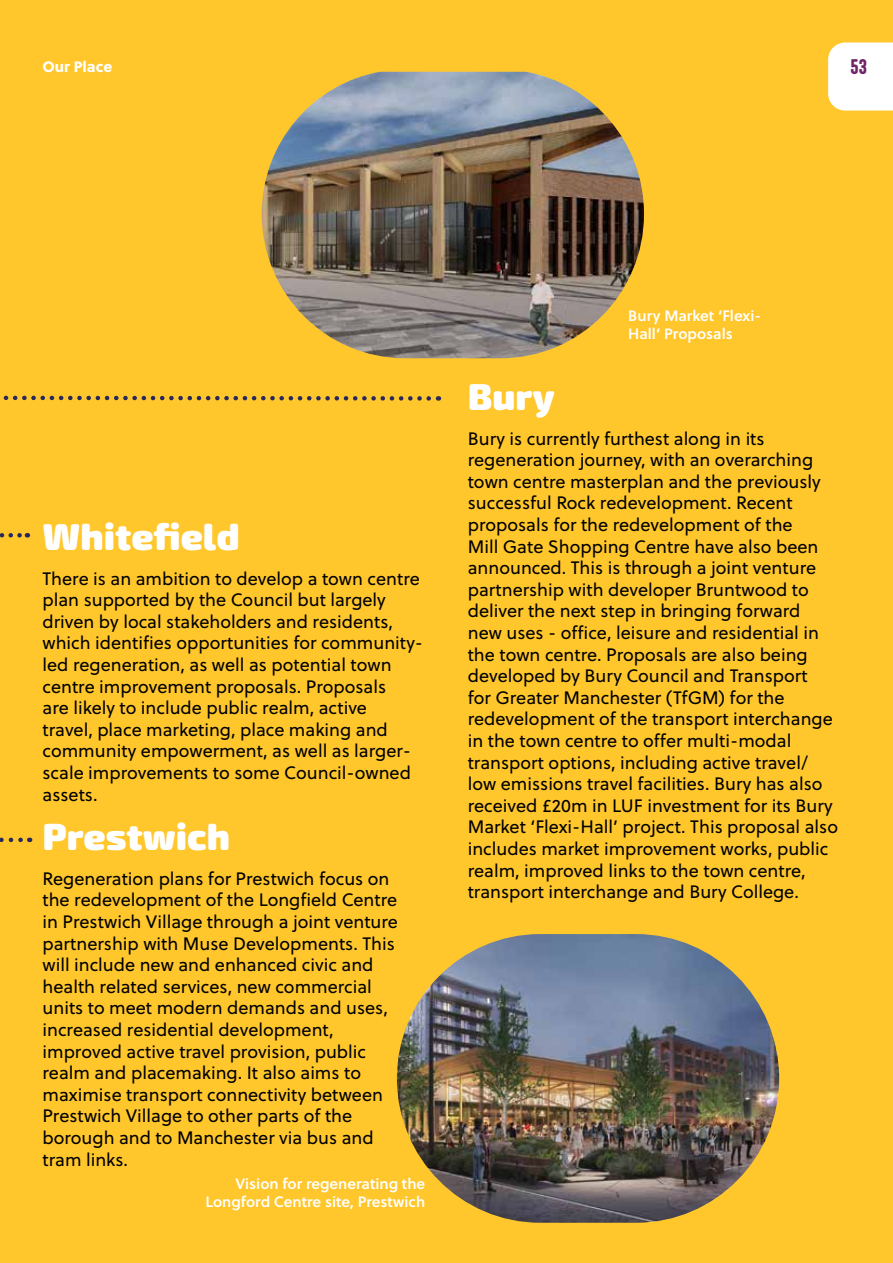
<style>
.page{position:relative;width:893px;height:1263px;background:#ffc72c}
.page>*{position:absolute;margin:0;border:0;box-sizing:border-box;transform-origin:0 0}
.Graphic_2{font:900 37.5px "Exo Soft";color:#fff}
.Graphic_1{font:18px/21.6px "Soleil";color:#000}
.t1{font:700 18px "Aptly";color:#702567}
.Base{font:15px/18px "Soleil Sb";color:#fff;text-align:right}
._10_Reg_Left{font:15px "Soleil Xb";color:#fff}
</style>
<div class="page">
<svg style="left:0;top:533px;width:28px;height:4px"></svg>
<svg style="left:0;top:838px;width:30px;height:4px"></svg>
<svg style="left:3px;top:395px;width:436px;height:6px"></svg>
<img style="left:397px;top:934px;width:382px;height:289px;border-radius:144px">
<img style="left:262px;top:72px;width:382px;height:286px">
<div style="left:828px;top:43px;width:65px;height:68px;background:#fff"></div>
<p class="_10_Reg_Left" style="left:43px;top:55px;width:72px">Our Place</p>
<p class="t1" style="left:850px;top:56px;width:18px">53</p>
<p class="Graphic_2" style="left:43px;top:514px;width:199px">Whitefield</p>
<p class="Graphic_1" style="left:43px;top:567px;width:382px">There is an ambition to develop a town centre plan supported by the Council but largely driven by local stakeholders and residents, which identifies opportunities for community&shy;led regeneration, as well as potential town centre improvement proposals. Proposals<br>are likely to include public realm, active<br>travel, place marketing, place making and community empowerment, as well as larger&shy;scale improvements to some Council-owned assets.</p>
<p class="Graphic_2" style="left:43px;top:814px;width:189px">Prestwich</p>
<p class="Graphic_1" style="left:43px;top:867px;width:357px">Regeneration plans for Prestwich focus on the redevelopment of the Longfield Centre in Prestwich Village through a joint venture partnership with Muse Developments. This will include new and enhanced civic and health related services, new commercial units to meet modern demands and uses, increased residential development, improved active travel provision, public realm and placemaking. It also aims to maximise transport connectivity between Prestwich Village to other parts of the borough and to Manchester via bus and tram links.</p>
<p class="Base" style="left:205px;top:1174px;width:221px">Vision for regenerating the<br>Longford Centre site, Prestwich</p>
<p class="Base" style="left:628px;top:306px;width:135px;text-align:left">Bury Market ‘Flexi-<br>Hall’ Proposals</p>
<p class="Graphic_2" style="left:468px;top:374px;width:89px">Bury</p>
<p class="Graphic_1" style="left:468px;top:427px;width:372px">Bury is currently furthest along in its regeneration journey, with an overarching town centre masterplan and the previously successful Rock redevelopment. Recent proposals for the redevelopment of the<br>Mill Gate Shopping Centre have also been announced. This is through a joint venture partnership with developer Bruntwood to deliver the next step in bringing forward new uses - office, leisure and residential in the town centre. Proposals are also being developed by Bury Council and Transport<br>for Greater Manchester (TfGM) for the redevelopment of the transport interchange in the town centre to offer multi-modal transport options, including active travel/ low emissions travel facilities. Bury has also received £20m in LUF investment for its Bury Market ‘Flexi-Hall’ project. This proposal also includes market improvement works, public realm, improved links to the town centre, transport interchange and Bury College.</p>
</div>
